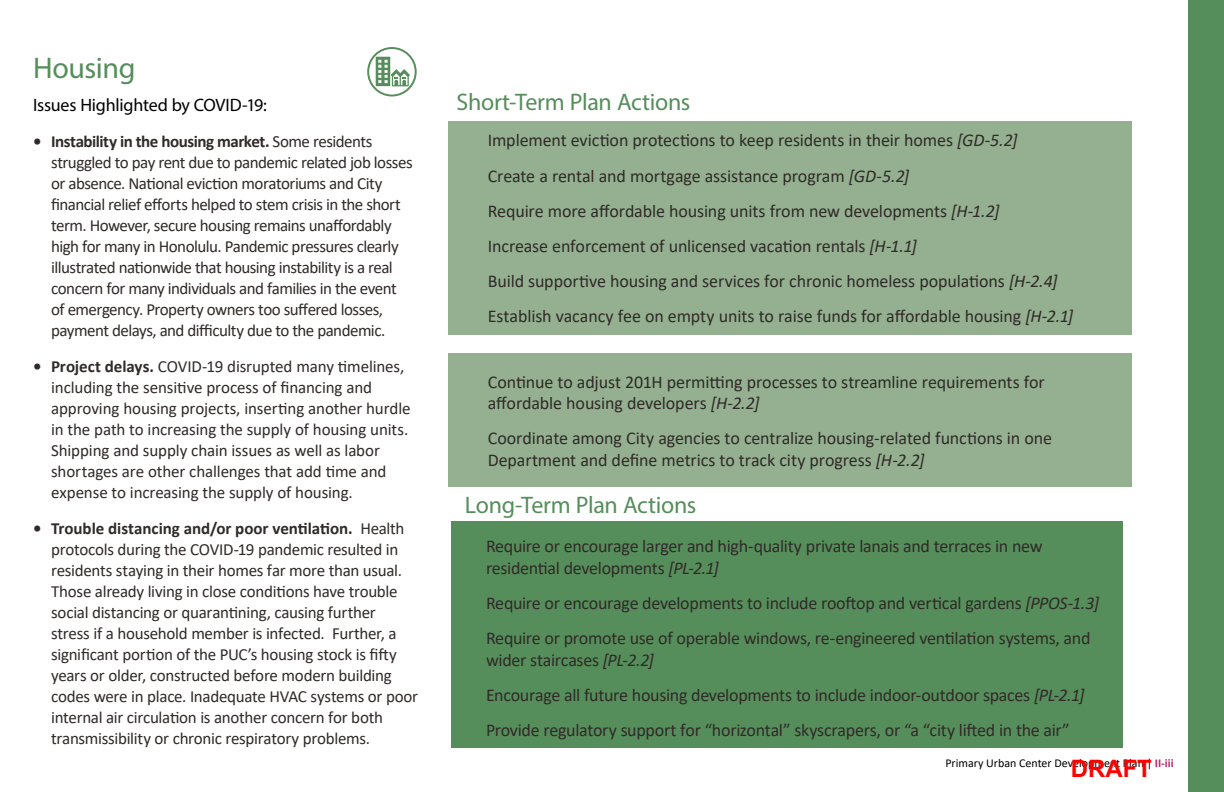
<style>
.page{position:relative;width:1224px;height:792px;background:#fff}
.page>*{position:absolute;margin:0;border:0;box-sizing:border-box;transform-origin:0 0}
.t1{font:30px "Myriad Pro";letter-spacing:-.015em;color:#568e5b}
.t2{font:24px "Myriad Pro";letter-spacing:-.015em;color:#568e5b}
.t3{font:700 24px "Arial";color:#f00}
.t4{font:18px/35.1px "Calibri";letter-spacing:-.01em;color:#302a28}
.t5{font:18px "Myriad Pro";letter-spacing:-.015em;color:#000}
.t6{font:17px/21px "Calibri";letter-spacing:-.02em;color:#302a28}
.t7{font:12px "Calibri";color:#000}
.s1{font-weight:700}
.s2{font-style:italic}
.s3{font-weight:700;color:#bd2066}
</style>
<div class="page">
<div style="left:448px;top:121px;width:683px;height:214px;background:#94b090"></div>
<div style="left:448px;top:353px;width:683px;height:134px;background:#94b090"></div>
<div style="left:1188px;top:0;width:36px;height:792px;background:#568e5b"></div>
<svg style="left:368px;top:48px;width:48px;height:48px"></svg>
<div style="left:367px;top:47px;width:50px;height:50px;border:2px solid #568e5b;border-radius:50%"></div>
<svg style="left:376px;top:57px;width:34px;height:29px"></svg>
<div style="left:451px;top:521px;width:672px;height:227px;background:#568e5b"></div>
<h1 class="t1" style="left:33px;top:49px;width:104px">Housing</h1>
<p class="t5" style="left:33px;top:94px;width:235px">Issues Highlighted by COVID-19:</p>
<p class="t6" style="left:51px;top:131px;width:363px;text-indent:-18px"><span class="s1">• Instability in the housing market.</span> Some residents struggled to pay rent due to pandemic related job losses or absence. National eviction moratoriums and City financial relief efforts helped to stem crisis in the short term. However, secure housing remains unaffordably high for many in Honolulu. Pandemic pressures clearly illustrated nationwide that housing instability is a real concern for many individuals and families in the event of emergency. Property owners too suffered losses, payment delays, and difficulty due to the pandemic.</p>
<p class="t6" style="left:51px;top:355px;width:361px;text-indent:-18px"><span class="s1">• Project delays.</span> COVID-19 disrupted many timelines, including the sensitive process of financing and approving housing projects, inserting another hurdle in the path to increasing the supply of housing units.<br>Shipping and supply chain issues as well as labor shortages are other challenges that add time and expense to increasing the supply of housing.</p>
<p class="t6" style="left:51px;top:517px;width:369px;text-indent:-18px"><span class="s1">• Trouble distancing and/or poor ventilation.</span> Health protocols during the COVID-19 pandemic resulted in residents staying in their homes far more than usual.<br>Those already living in close conditions have trouble social distancing or quarantining, causing further stress if a household member is infected. Further, a significant portion of the PUC’s housing stock is fifty years or older, constructed before modern building codes were in place. Inadequate HVAC systems or poor internal air circulation is another concern for both transmissibility or chronic respiratory problems.</p>
<h2 class="t2" style="left:457px;top:88px;width:235px">Short-Term Plan Actions</h2>
<p class="t4" style="left:488px;top:122px;width:587px">Implement eviction protections to keep residents in their homes <span class="s2">[GD-5.2]<br></span>Create a rental and mortgage assistance program <span class="s2">[GD-5.2]<br></span>Require more affordable housing units from new developments <span class="s2">[H-1.2]<br></span>Increase enforcement of unlicensed vacation rentals <span class="s2">[H-1.1]<br></span>Build supportive housing and services for chronic homeless populations <span class="s2">[H-2.4] </span>Establish vacancy fee on empty units to raise funds for affordable housing <span class="s2">[H-2.1]</span></p>
<p class="t4" style="left:488px;top:370px;width:559px;line-height:21.6px">Continue to adjust 201H permitting processes to streamline requirements for affordable housing developers <span class="s2">[H-2.2]</span></p>
<p class="t4" style="left:488px;top:427px;width:566px;line-height:21.6px">Coordinate among City agencies to centralize housing-related functions in one<br>Department and define metrics to track city progress <span class="s2">[H-2.2]</span></p>
<h2 class="t2" style="left:465px;top:490px;width:233px">Long-Term Plan Actions</h2>
<p class="t4" style="left:486px;top:535px;width:558px;line-height:21.6px">Require or encourage larger and high-quality private lanais and terraces in new residential developments <span class="s2">[PL-2.1]</span></p>
<p class="t4" style="left:486px;top:585px;width:615px">Require or encourage developments to include rooftop and vertical gardens <span class="s2">[PPOS-1.3]<br></span>Require or promote use of operable windows, re-engineered ventilation systems, and</p>
<p class="t4" style="left:486px;top:642px;width:600px">wider staircases <span class="s2">[PL-2.2]<br></span>Encourage all future housing developments to include indoor-outdoor spaces <span class="s2">[PL-2.1]<br></span>Provide regulatory support for “horizontal” skyscrapers, or “a “city lifted in the air”</p>
<h2 class="t3" style="left:1071px;top:753px;width:83px">DRAFT</h2>
<p class="t7" style="left:945px;top:755px;width:230px">Primary Urban Center Development Plan | <span class="s3">II-iii</span></p>
</div>
